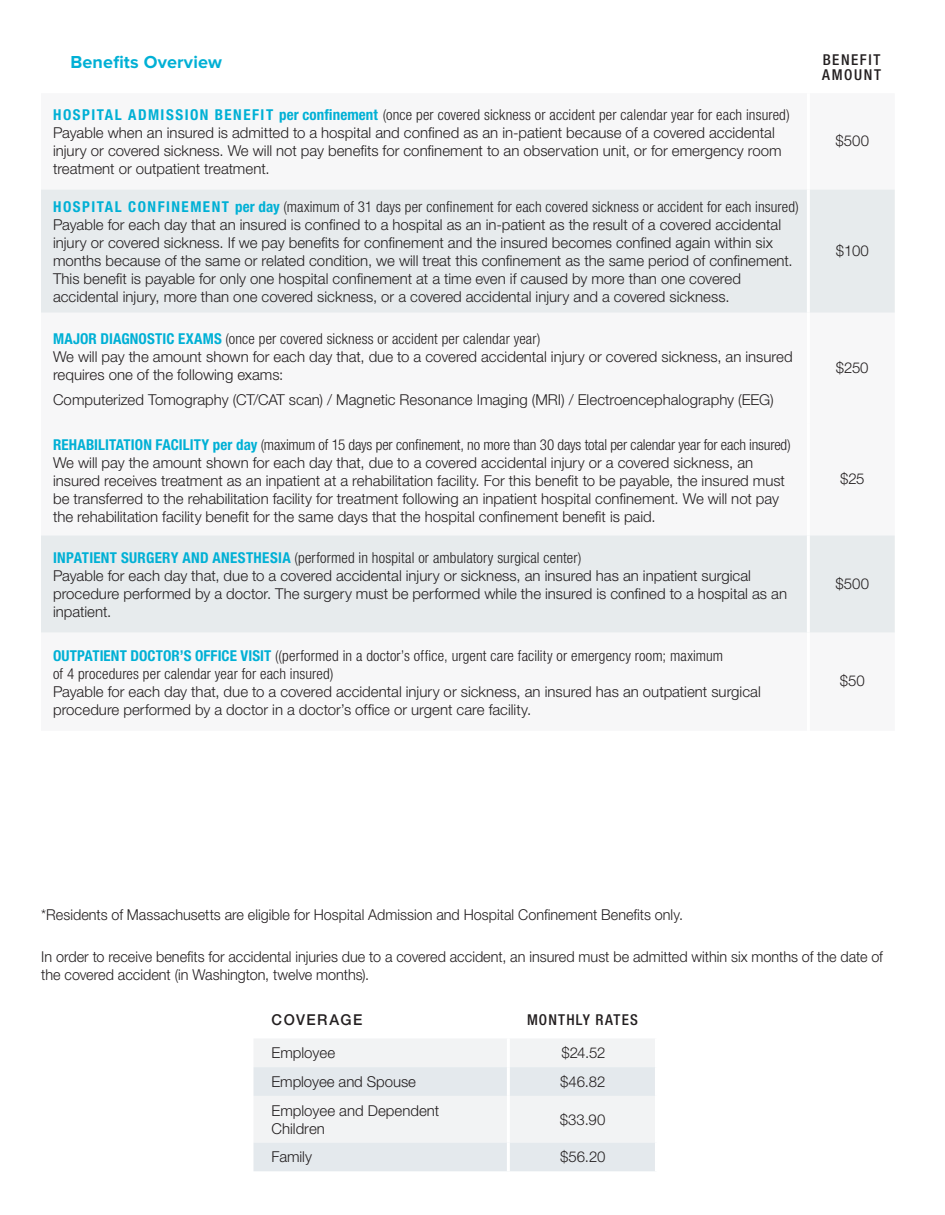
<style>
.page{position:relative;width:945px;height:1215px;background:#fff}
.page>*{position:absolute;margin:0;border:0;box-sizing:border-box;transform-origin:0 0}
.t1{font:700 18px "Proxima Nova";letter-spacing:.01em;color:#00b0d5}
.t2{font:300 15px/18px "Helvetica Neue CELT";color:#231f20}
.t3{font:300 condensed 15px/18px "Helvetica Neue LTCE";letter-spacing:.01em;color:#231f20}
.t4{font:300 15px/18px "Helvetica Neue CELT";color:#231f20;scale:.96 1}
.t5{font:300 condensed 15px "Helvetica Neue LTCE";letter-spacing:-.01em;color:#231f20}
.t6{font:500 condensed 15px/15px "Helvetica Neue LTCE";letter-spacing:.1em;color:#231f20}
.t7{font:500 condensed 15px "Helvetica Neue LTCE";letter-spacing:.08em;color:#231f20}
.t8{font:500 15px "Helvetica Neue CELT";letter-spacing:.1em;color:#231f20}
.s1{font-weight:700;color:#00b0d5}
</style>
<div class="page">
<svg style="left:41px;top:190px;width:854px;height:443px"></svg>
<hr style="left:807px;top:190px;width:3px;height:123px;background:#fff">
<hr style="left:807px;top:313px;width:3px;height:111px;background:#fff">
<hr style="left:807px;top:424px;width:3px;height:111px;background:#fff">
<hr style="left:807px;top:535px;width:3px;height:98px;background:#fff">
<svg style="left:254px;top:1039px;width:401px;height:132px"></svg>
<hr style="left:507px;top:1038px;width:3px;height:29px;background:#fff">
<hr style="left:507px;top:1067px;width:3px;height:29px;background:#fff">
<hr style="left:507px;top:1096px;width:3px;height:47px;background:#fff">
<hr style="left:507px;top:1143px;width:3px;height:28px;background:#fff">
<p class="t1" style="left:70px;top:52px;width:153px">Benefits Overview</p>
<p class="t6" style="left:822px;top:52px;width:60px">BENEFIT<br>AMOUNT</p>
<p class="t3" style="left:53px;top:106px;width:738px"><span class="s1">HOSPITAL ADMISSION BENEFIT per confinement</span> (once per covered sickness or accident per calendar year for each insured)</p>
<p class="t2" style="left:53px;top:124px;width:730px">Payable when an insured is admitted to a hospital and confined as an in-patient because of a covered accidental injury or covered sickness. We will not pay benefits for confinement to an observation unit, or for emergency room treatment or outpatient treatment.</p>
<p class="t2" style="left:836px;top:132px;width:35px">$500</p>
<p class="t3" style="left:53px;top:198px;width:747px"><span class="s1">HOSPITAL CONFINEMENT per day</span> (maximum of 31 days per confinement for each covered sickness or accident for each insured)</p>
<p class="t2" style="left:53px;top:216px;width:741px">Payable for each day that an insured is confined to a hospital as an in-patient as the result of a covered accidental injury or covered sickness. If we pay benefits for confinement and the insured becomes confined again within six months because of the same or related condition, we will treat this confinement as the same period of confinement.<br>This benefit is payable for only one hospital confinement at a time even if caused by more than one covered accidental injury, more than one covered sickness, or a covered accidental injury and a covered sickness.</p>
<p class="t2" style="left:836px;top:241px;width:35px">$100</p>
<p class="t3" style="left:53px;top:329px;width:489px"><span class="s1">MAJOR DIAGNOSTIC EXAMS</span> (once per covered sickness or accident per calendar year)</p>
<p class="t2" style="left:53px;top:348px;width:741px">We will pay the amount shown for each day that, due to a covered accidental injury or covered sickness, an insured requires one of the following exams:</p>
<p class="t2" style="left:53px;top:390px;width:722px">Computerized Tomography (CT/CAT scan) / Magnetic Resonance Imaging (MRI) / Electroencephalography (EEG)</p>
<p class="t5" style="left:53px;top:436px;width:739px"><span class="s1">REHABILITATION FACILITY per day</span> (maximum of 15 days per confinement, no more than 30 days total per calendar year for each insured)</p>
<p class="t2" style="left:53px;top:453px;width:734px">We will pay the amount shown for each day that, due to a covered accidental injury or a covered sickness, an insured receives treatment as an inpatient at a rehabilitation facility. For this benefit to be payable, the insured must be transferred to the rehabilitation facility for treatment following an inpatient hospital confinement. We will not pay the rehabilitation facility benefit for the same days that the hospital confinement benefit is paid.</p>
<p class="t2" style="left:836px;top:359px;width:34px">$250</p>
<p class="t2" style="left:840px;top:470px;width:26px">$25</p>
<p class="t3" style="left:53px;top:549px;width:530px"><span class="s1">INPATIENT SURGERY AND ANESTHESIA</span> (performed in hospital or ambulatory surgical center)</p>
<p class="t2" style="left:53px;top:567px;width:736px">Payable for each day that, due to a covered accidental injury or sickness, an insured has an inpatient surgical procedure performed by a doctor. The surgery must be performed while the insured is confined to a hospital as an inpatient.</p>
<p class="t2" style="left:836px;top:574px;width:35px">$500</p>
<p class="t3" style="left:53px;top:646px;width:672px"><span class="s1">OUTPATIENT DOCTOR’S OFFICE VISIT</span> ((performed in a doctor’s office, urgent care facility or emergency room; maximum of 4 procedures per calendar year for each insured)</p>
<p class="t2" style="left:53px;top:682px;width:709px">Payable for each day that, due to a covered accidental injury or sickness, an insured has an outpatient surgical procedure performed by a doctor in a doctor’s office or urgent care facility.</p>
<p class="t2" style="left:840px;top:672px;width:26px">$50</p>
<p class="t4" style="left:41px;top:906px;width:670px">*Residents of Massachusetts are eligible for Hospital Admission and Hospital Confinement Benefits only.</p>
<p class="t4" style="left:41px;top:948px;width:878px">In order to receive benefits for accidental injuries due to a covered accident, an insured must be admitted within six months of the date of the covered accident (in Washington, twelve months).</p>
<p class="t8" style="left:272px;top:1010px;width:92px">COVERAGE</p>
<p class="t7" style="left:527px;top:1011px;width:112px">MONTHLY RATES</p>
<p class="t2" style="left:272px;top:1044px;width:65px">Employee</p>
<p class="t2" style="left:562px;top:1044px;width:45px">$24.52</p>
<p class="t2" style="left:272px;top:1072px;width:146px">Employee and Spouse</p>
<p class="t2" style="left:560px;top:1072px;width:47px">$46.82</p>
<p class="t2" style="left:272px;top:1101px;width:169px">Employee and Dependent<br>Children</p>
<p class="t2" style="left:560px;top:1110px;width:47px">$33.90</p>
<p class="t2" style="left:272px;top:1148px;width:42px">Family</p>
<p class="t2" style="left:560px;top:1148px;width:47px">$56.20</p>
</div>
